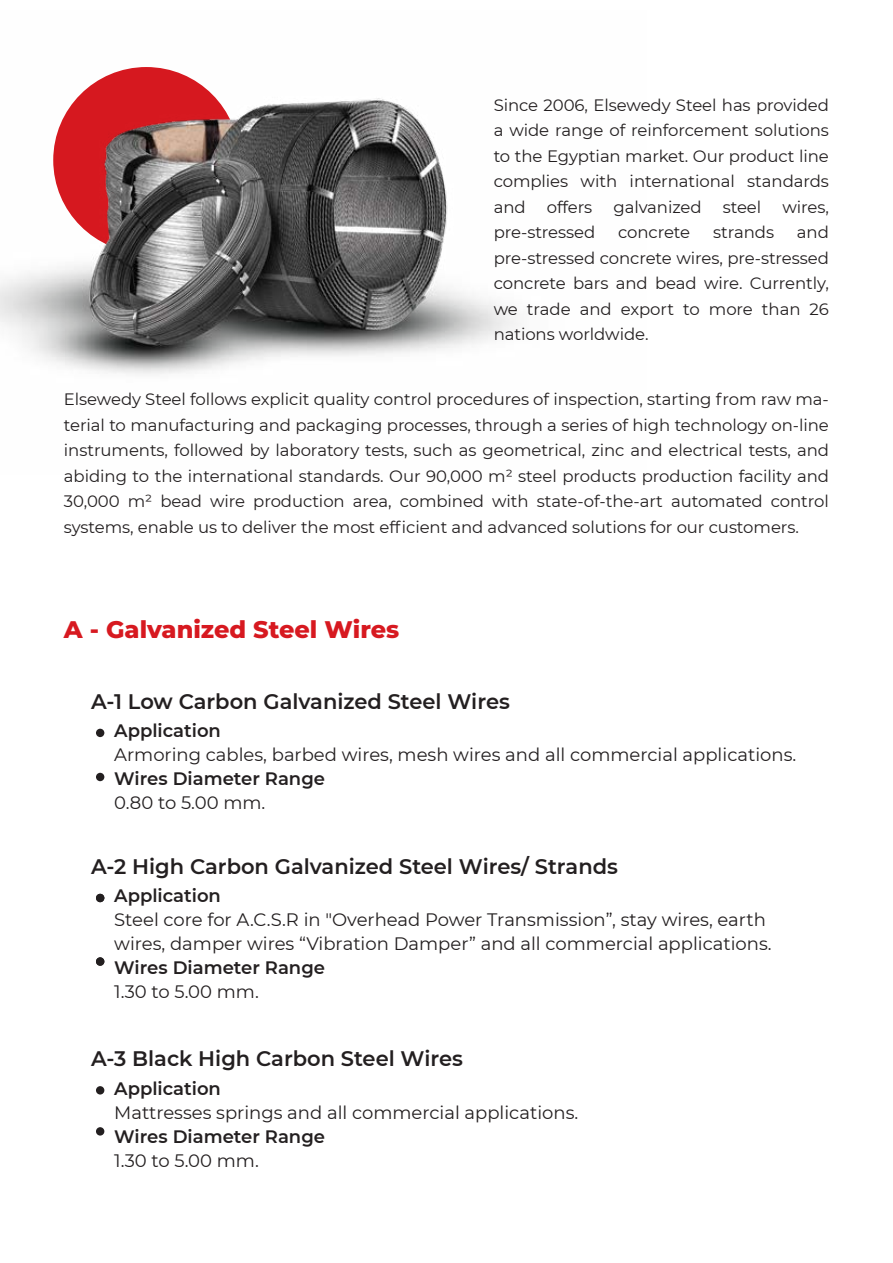
<style>
.page{position:relative;width:893px;height:1263px;background:#fff}
.page>*{position:absolute;margin:0;border:0;box-sizing:border-box;transform-origin:0 0}
.t1{font:800 24px "Montserrat";color:#d71920}
.t2{font:600 21px "Montserrat";color:#231f20}
.t3{font:18px/24px "Montserrat";color:#231f20}
.t4{font:600 18px "Montserrat";color:#231f20}
.t5{font:16.5px/25.5px "Montserrat";letter-spacing:-.005em;color:#231f20;text-align:justify}
</style>
<div class="page">
<div style="left:96px;top:729px;width:8px;height:8px;background:#231f20;border-radius:50%"></div>
<div style="left:96px;top:773px;width:8px;height:8px;background:#231f20;border-radius:50%"></div>
<div style="left:96px;top:1086px;width:8px;height:8px;background:#231f20;border-radius:50%"></div>
<div style="left:96px;top:1127px;width:8px;height:8px;background:#231f20;border-radius:50%"></div>
<div style="left:96px;top:894px;width:8px;height:8px;background:#231f20;border-radius:50%"></div>
<div style="left:96px;top:957px;width:8px;height:9px;background:#231f20;border-radius:50%"></div>
<img style="left:0;top:67px;width:518px;height:307px">
<p class="t5" style="left:494px;top:91px;width:337px">Since 2006, Elsewedy Steel has provided a wide range of reinforcement solutions to the Egyptian market. Our product line complies with international standards and</p>
<p class="t5" style="left:547px;top:193px;width:47px">offers</p>
<p class="t5" style="left:613px;top:193px;width:90px">galvanized</p>
<p class="t5" style="left:723px;top:193px;width:40px">steel</p>
<p class="t5" style="left:782px;top:193px;width:48px">wires,</p>
<p class="t5" style="left:494px;top:219px;width:103px">pre-stressed</p>
<p class="t5" style="left:618px;top:219px;width:74px">concrete</p>
<p class="t5" style="left:713px;top:219px;width:62px">strands</p>
<p class="t5" style="left:494px;top:219px;width:337px;text-indent:303px">and pre-stressed concrete wires, pre-stressed concrete bars and bead wire. Currently, we trade and export to more than 26 nations worldwide.</p>
<p class="t5" style="left:64px;top:386px;width:766px">Elsewedy Steel follows explicit quality control procedures of inspection, starting from raw ma&shy;terial to manufacturing and packaging processes, through a series of high technology on-line instruments, followed by laboratory tests, such as geometrical, zinc and electrical tests, and abiding to the international standards. Our 90,000 m² steel products production facility and 30,000 m² bead wire production area, combined with state-of-the-art automated control systems, enable us to deliver the most efficient and advanced solutions for our customers.</p>
<h1 class="t1" style="left:64px;top:612px;width:337px">A - Galvanized Steel Wires</h1>
<p class="t2" style="left:91px;top:686px;width:420px">A-1 Low Carbon Galvanized Steel Wires</p>
<p class="t4" style="left:114px;top:718px;width:108px">Application</p>
<p class="t3" style="left:114px;top:742px;width:684px">Armoring cables, barbed wires, mesh wires and all commercial applications.</p>
<p class="t4" style="left:114px;top:766px;width:212px">Wires Diameter Range</p>
<p class="t3" style="left:114px;top:790px;width:153px">0.80 to 5.00 mm.</p>
<p class="t2" style="left:91px;top:851px;width:528px">A-2 High Carbon Galvanized Steel Wires/ Strands</p>
<p class="t4" style="left:114px;top:883px;width:108px">Application</p>
<p class="t3" style="left:114px;top:907px;width:659px">Steel core for A.C.S.R in "Overhead Power Transmission”, stay wires, earth wires, damper wires “Vibration Damper” and all commercial applications.</p>
<p class="t4" style="left:114px;top:955px;width:212px">Wires Diameter Range</p>
<p class="t3" style="left:114px;top:979px;width:146px">1.30 to 5.00 mm.</p>
<p class="t2" style="left:91px;top:1044px;width:373px">A-3 Black High Carbon Steel Wires</p>
<p class="t4" style="left:114px;top:1075px;width:108px">Application</p>
<p class="t3" style="left:114px;top:1099px;width:466px">Mattresses springs and all commercial applications.</p>
<p class="t4" style="left:114px;top:1123px;width:212px">Wires Diameter Range</p>
<p class="t3" style="left:114px;top:1147px;width:146px">1.30 to 5.00 mm.</p>
</div>
